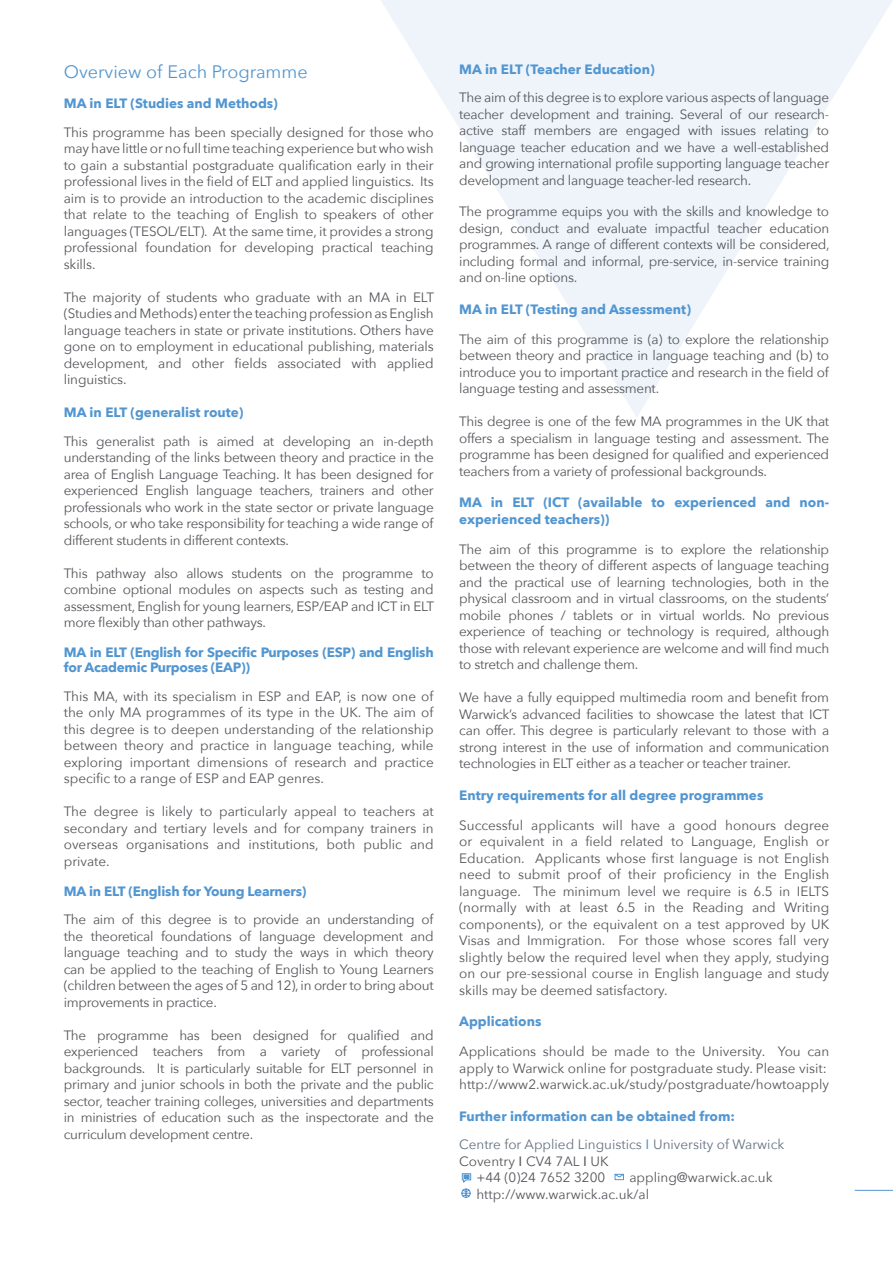
<style>
.page{position:relative;width:893px;height:1263px;background:#fff}
.page>*{position:absolute;margin:0;border:0;box-sizing:border-box;transform-origin:0 0}
.t1{font:18px "Avenir Next";color:#5296d1}
.t2{font:13.5px/16.5px "Avenir Next";letter-spacing:-.02em;color:#54555a;text-align:justify}
.New_Style_Sheet{font:700 13.5px/16.5px "Avenir Next";color:#5296d1}
.t3{font:13.5px/16.5px "Avenir Next";color:#54555a}
.New_Style_Sheet-2{font:700 13.5px/15px "Avenir Next";letter-spacing:-.02em;color:#5296d1}
.t4{font:13.5px "Avenir Next";color:#65717f}
.s1{font-size:18px;color:#5296d1}
.s2{font-size:18px}
</style>
<div class="page">
<svg style="left:381px;top:0;width:512px;height:417px;fill:#f3f8fb"></svg>
<svg style="left:461px;top:1173px;width:11px;height:9px"></svg>
<svg style="left:615px;top:1173px;width:9px;height:8px"></svg>
<svg style="left:461px;top:1189px;width:9px;height:9px"></svg>
<hr style="left:855px;top:1190px;width:38px;height:1px;background:#5296d1">
<p class="t1" style="left:64px;top:57px;width:245px">Overview of Each Programme</p>
<p class="New_Style_Sheet" style="left:64px;top:95px;width:216px">MA in ELT (Studies and Methods)</p>
<p class="t2" style="left:64px;top:123px;width:371px">This programme has been specially designed for those who may have little or no full time teaching experience but who wish to gain a substantial postgraduate qualification early in their professional lives in the field of ELT and applied linguistics. Its aim is to provide an introduction to the academic disciplines that relate to the teaching of English to speakers of other languages (TESOL/ELT). At the same time, it provides a strong professional foundation for developing practical teaching skills.</p>
<p class="t2" style="left:64px;top:288px;width:372px">The majority of students who graduate with an MA in ELT (Studies and Methods) enter the teaching profession as English language teachers in state or private institutions. Others have gone on to employment in educational publishing, materials development, and other fields associated with applied linguistics.</p>
<p class="New_Style_Sheet" style="left:64px;top:404px;width:181px">MA in ELT (generalist route)</p>
<p class="t2" style="left:64px;top:432px;width:371px">This generalist path is aimed at developing an in-depth understanding of the links between theory and practice in the area of English Language Teaching. It has been designed for experienced English language teachers, trainers and other professionals who work in the state sector or private language schools, or who take responsibility for teaching a wide range of different students in different contexts.</p>
<p class="t2" style="left:64px;top:564px;width:372px">This pathway also allows students on the programme to combine optional modules on aspects such as testing and assessment, English for young learners, ESP/EAP and ICT in ELT more flexibly than other pathways.</p>
<p class="New_Style_Sheet-2" style="left:64px;top:645px;width:371px">MA in ELT (English for Specific Purposes (ESP) and English for Academic Purposes (EAP))</p>
<p class="t2" style="left:64px;top:687px;width:371px">This MA, with its specialism in ESP and EAP, is now one of the only MA programmes of its type in the UK. The aim of this degree is to deepen understanding of the relationship between theory and practice in language teaching, while exploring important dimensions of research and practice specific to a range of ESP and EAP genres.</p>
<p class="t2" style="left:64px;top:803px;width:371px">The degree is likely to particularly appeal to teachers at secondary and tertiary levels and for company trainers in overseas organisations and institutions, both public and private.</p>
<p class="New_Style_Sheet" style="left:64px;top:883px;width:244px">MA in ELT (English for Young Learners)</p>
<p class="t2" style="left:64px;top:911px;width:371px">The aim of this degree is to provide an understanding of the theoretical foundations of language development and language teaching and to study the ways in which theory can be applied to the teaching of English to Young Learners (children between the ages of 5 and 12), in order to bring about improvements in practice.</p>
<p class="t2" style="left:64px;top:1026px;width:371px">The programme has been designed for qualified and experienced teachers from a variety of professional backgrounds. It is particularly suitable for ELT personnel in primary and junior schools in both the private and the public sector, teacher training colleges, universities and departments in ministries of education such as the inspectorate and the curriculum development centre.</p>
<p class="New_Style_Sheet" style="left:459px;top:61px;width:197px">MA in ELT (Teacher Education)</p>
<p class="t2" style="left:459px;top:89px;width:371px">The aim of this degree is to explore various aspects of language teacher development and training. Several of our research&shy;active staff members are engaged with issues relating to language teacher education and we have a well-established and growing international profile supporting language teacher development and language teacher-led research.</p>
<p class="t2" style="left:459px;top:203px;width:372px">The programme equips you with the skills and knowledge to design, conduct and evaluate impactful teacher education programmes. A range of different contexts will be considered, including formal and informal, pre-service, in-service training and on-line options.</p>
<p class="New_Style_Sheet" style="left:459px;top:301px;width:233px">MA in ELT (Testing and Assessment)</p>
<p class="t2" style="left:459px;top:330px;width:371px">The aim of this programme is (a) to explore the relationship between theory and practice in language teaching and (b) to introduce you to important practice and research in the field of language testing and assessment.</p>
<p class="t2" style="left:459px;top:413px;width:371px">This degree is one of the few MA programmes in the UK that offers a specialism in language testing and assessment. The programme has been designed for qualified and experienced teachers from a variety of professional backgrounds.</p>
<p class="New_Style_Sheet" style="left:459px;top:494px;width:371px">MA in ELT (ICT (available to experienced and non&shy;experienced teachers))</p>
<p class="t2" style="left:459px;top:540px;width:371px">The aim of this programme is to explore the relationship between the theory of different aspects of language teaching and the practical use of learning technologies, both in the physical classroom and in virtual classrooms, on the students’ mobile phones / tablets or in virtual worlds. No previous experience of teaching or technology is required, although those with relevant experience are welcome and will find much to stretch and challenge them.</p>
<p class="t2" style="left:459px;top:689px;width:372px">We have a fully equipped multimedia room and benefit from Warwick’s advanced facilities to showcase the latest that ICT can offer. This degree is particularly relevant to those with a strong interest in the use of information and communication technologies in ELT either as a teacher or teacher trainer.</p>
<p class="New_Style_Sheet" style="left:459px;top:787px;width:306px">Entry requirements for all degree programmes</p>
<p class="t2" style="left:459px;top:816px;width:372px">Successful applicants will have a good honours degree or equivalent in a field related to Language, English or Education. Applicants whose first language is not English need to submit proof of their proficiency in the English language. The minimum level we require is 6.5 in IELTS (normally with at least 6.5 in the Reading and Writing components), or the equivalent on a test approved by UK Visas and Immigration. For those whose scores fall very slightly below the required level when they apply, studying on our pre-sessional course in English language and study skills may be deemed satisfactory.</p>
<p class="New_Style_Sheet" style="left:459px;top:1013px;width:84px">Applications</p>
<p class="t3" style="left:459px;top:1043px;width:371px">Applications should be made to the University. You can apply to Warwick online for postgraduate study. Please visit:</p>
<p class="t3" style="left:459px;top:1076px;width:371px">http://www2.warwick.ac.uk/study/postgraduate/howtoapply</p>
<p class="New_Style_Sheet" style="left:459px;top:1108px;width:277px">Further information can be obtained from:</p>
<p class="t4" style="left:459px;top:1133px;width:327px">Centre for Applied Linguistics <span class="s1">i</span> University of Warwick</p>
<p class="t3" style="left:459px;top:1152px;width:151px">Coventry <span class="s2">i</span> CV4 7AL <span class="s2">i</span> UK</p>
<p class="t3" style="left:476px;top:1169px;width:131px">+44 (0)24 7652 3200</p>
<p class="t3" style="left:629px;top:1169px;width:145px">appling@warwick.ac.uk</p>
<p class="t3" style="left:476px;top:1185px;width:174px">http://www.warwick.ac.uk/al</p>
</div>
